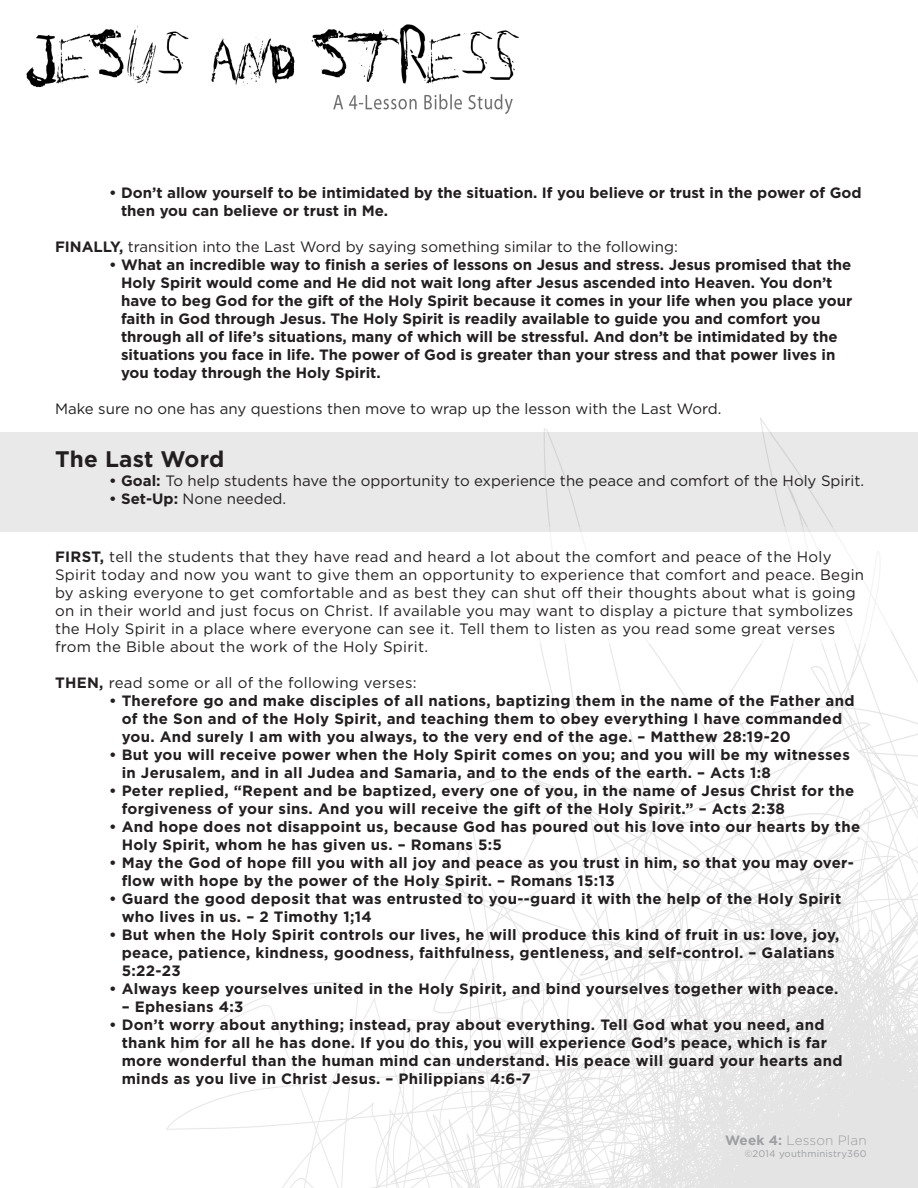
<style>
.page{position:relative;width:918px;height:1188px;background:#fff}
.page>*{position:absolute;margin:0;border:0;box-sizing:border-box;transform-origin:0 0}
.t1{font:700 22.5px "Gotham";letter-spacing:.005em;color:#231f20}
.t2{font:700 15px/18px "Gotham";letter-spacing:.02em;color:#231f20}
.t3{font:700 15px/18px "Gotham";color:#231f20}
.t4{font:15px/18px "Gotham";letter-spacing:.02em;color:#231f20}
.t5{font:15px "Gotham";color:#231f20}
.t6{font:300 13.5px "Gotham";letter-spacing:.01em;color:#9d9fa2}
.t7{font:9.6px "Gotham";letter-spacing:.02em;color:#9d9fa2}
.s1{font-weight:700}
</style>
<div class="page">
<img style="left:1px;top:24px;width:917px;height:1164px">
<div style="left:25px;top:527px;width:866px;height:117px;background:#fff"></div>
<div style="left:0;top:433px;width:918px;height:99px;background:#e9e9e9"></div>
<p class="t3" style="left:121px;top:184px;width:742px;text-indent:-12px">• Don’t allow yourself to be intimidated by the situation. If you believe or trust in the power of God then you can believe or trust in Me.</p>
<p class="t5" style="left:55px;top:237px;width:624px"><span class="s1">FINALLY,</span> transition into the Last Word by saying something similar to the following:</p>
<p class="t3" style="left:121px;top:256px;width:733px;text-indent:-12px">• What an incredible way to finish a series of lessons on Jesus and stress. Jesus promised that the Holy Spirit would come and He did not wait long after Jesus ascended into Heaven. You don’t have to beg God for the gift of the Holy Spirit because it comes in your life when you place your faith in God through Jesus. The Holy Spirit is readily available to guide you and comfort you through all of life’s situations, many of which will be stressful. And don’t be intimidated by the situations you face in life. The power of God is greater than your stress and that power lives in you today through the Holy Spirit.</p>
<p class="t5" style="left:55px;top:399px;width:668px">Make sure no one has any questions then move to wrap up the lesson with the Last Word.</p>
<p class="t1" style="left:55px;top:444px;width:171px">The Last Word</p>
<p class="t5" style="left:109px;top:472px;width:757px"><span class="s1">• Goal:</span> To help students have the opportunity to experience the peace and comfort of the Holy Spirit.</p>
<p class="t5" style="left:109px;top:490px;width:179px"><span class="s1">• Set-Up:</span> None needed.</p>
<p class="t4" style="left:55px;top:547px;width:811px"><span class="s1">FIRST,</span> tell the students that they have read and heard a lot about the comfort and peace of the Holy Spirit today and now you want to give them an opportunity to experience that comfort and peace. Begin by asking everyone to get comfortable and as best they can shut off their thoughts about what is going on in their world and just focus on Christ. If available you may want to display a picture that symbolizes the Holy Spirit in a place where everyone can see it. Tell them to listen as you read some great verses from the Bible about the work of the Holy Spirit.</p>
<p class="t4" style="left:55px;top:673px;width:363px"><span class="s1">THEN,</span> read some or all of the following verses:</p>
<p class="t2" style="left:122px;top:692px;width:734px;text-indent:-13px">• Therefore go and make disciples of all nations, baptizing them in the name of the Father and of the Son and of the Holy Spirit, and teaching them to obey everything I have commanded you. And surely I am with you always, to the very end of the age. – Matthew 28:19-20</p>
<p class="t2" style="left:122px;top:746px;width:730px;text-indent:-13px">• But you will receive power when the Holy Spirit comes on you; and you will be my witnesses in Jerusalem, and in all Judea and Samaria, and to the ends of the earth. – Acts 1:8</p>
<p class="t2" style="left:122px;top:782px;width:734px;text-indent:-13px">• Peter replied, “Repent and be baptized, every one of you, in the name of Jesus Christ for the forgiveness of your sins. And you will receive the gift of the Holy Spirit.” – Acts 2:38</p>
<p class="t2" style="left:122px;top:818px;width:740px;text-indent:-13px">• And hope does not disappoint us, because God has poured out his love into our hearts by the<br>Holy Spirit, whom he has given us. – Romans 5:5</p>
<p class="t2" style="left:122px;top:854px;width:734px;text-indent:-13px">• May the God of hope fill you with all joy and peace as you trust in him, so that you may over&shy;flow with hope by the power of the Holy Spirit. – Romans 15:13</p>
<p class="t2" style="left:122px;top:890px;width:721px;text-indent:-13px">• Guard the good deposit that was entrusted to you--guard it with the help of the Holy Spirit who lives in us. – 2 Timothy 1;14</p>
<p class="t2" style="left:122px;top:926px;width:719px;text-indent:-13px">• But when the Holy Spirit controls our lives, he will produce this kind of fruit in us: love, joy, peace, patience, kindness, goodness, faithfulness, gentleness, and self-control. – Galatians<br>5:22-23</p>
<p class="t2" style="left:109px;top:980px;width:731px">• Always keep yourselves united in the Holy Spirit, and bind yourselves together with peace.</p>
<p class="t2" style="left:122px;top:998px;width:123px">– Ephesians 4:3</p>
<p class="t2" style="left:122px;top:1016px;width:722px;text-indent:-13px">• Don’t worry about anything; instead, pray about everything. Tell God what you need, and thank him for all he has done. If you do this, you will experience God’s peace, which is far more wonderful than the human mind can understand. His peace will guard your hearts and minds as you live in Christ Jesus. – Philippians 4:6-7</p>
<p class="t6" style="left:725px;top:1131px;width:143px"><span class="s1">Week 4:</span> Lesson Plan</p>
<p class="t7" style="left:744px;top:1147px;width:124px">©2014 youthministry360</p>
</div>
